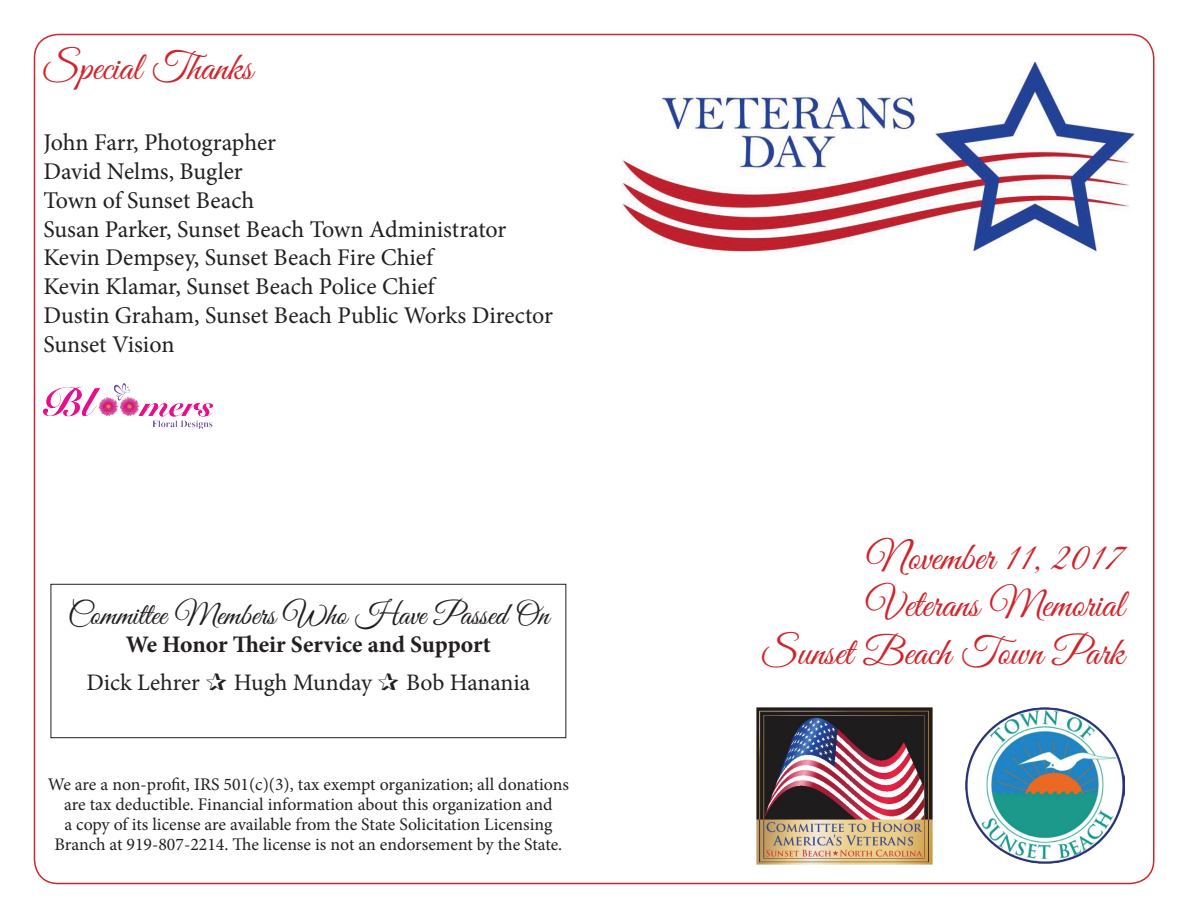
<style>
.page{position:relative;width:1188px;height:918px;background:#fff}
.page>*{position:absolute;margin:0;border:0;box-sizing:border-box;transform-origin:0 0}
.t1{font:39.45px/47.4px "Great Vibes";color:#d1232a;text-align:right}
.t2{font:31.65px "Great Vibes";color:#231f20}
.t3{font:24px/28.8px "Minion Pro";color:#231f20}
.t4{font:23.7px/37.3px "Minion Pro";color:#231f20;text-align:center}
.t5{font:17.7px/19.8px "Minion Pro";color:#231f20;text-align:center}
.s1{font-weight:700}
</style>
<div class="page">
<div style="left:50px;top:584px;width:516px;height:154px;border:1px solid #231f20"></div>
<img style="left:43px;top:384px;width:169px;height:45px">
<img style="left:622px;top:63px;width:513px;height:189px">
<img style="left:965px;top:707px;width:159px;height:157px">
<img style="left:756px;top:707px;width:177px;height:157px">
<h1 class="t1" style="left:44px;top:47px;width:210px">Special Thanks</h1>
<p class="t3" style="left:43px;top:128px;width:511px">John Farr, Photographer<br>David Nelms, Bugler<br>Town of Sunset Beach<br>Susan Parker, Sunset Beach Town Administrator<br>Kevin Dempsey, Sunset Beach Fire Chief<br>Kevin Klamar, Sunset Beach Police Chief<br>Dustin Graham, Sunset Beach Public Works Director<br>Sunset Vision</p>
<h2 class="t2" style="left:68px;top:597px;width:483px">Committee Members Who Have Passed On</h2>
<h3 class="t4" style="left:86px;top:626px;width:445px"><span class="s1">We Honor Their Service and Support<br></span>Dick Lehrer ✰ Hugh Munday ✰ Bob Hanania</h3>
<p class="t5" style="left:48px;top:775px;width:523px">We are a non-profit, IRS 501(c)(3), tax exempt organization; all donations are tax deductible. Financial information about this organization and<br>a copy of its license are available from the State Solicitation Licensing Branch at 919-807-2214. The license is not an endorsement by the State.</p>
<h1 class="t1" style="left:762px;top:536px;width:364px">November 11, 2017<br>Veterans Memorial<br>Sunset Beach Town Park</h1>
</div>
